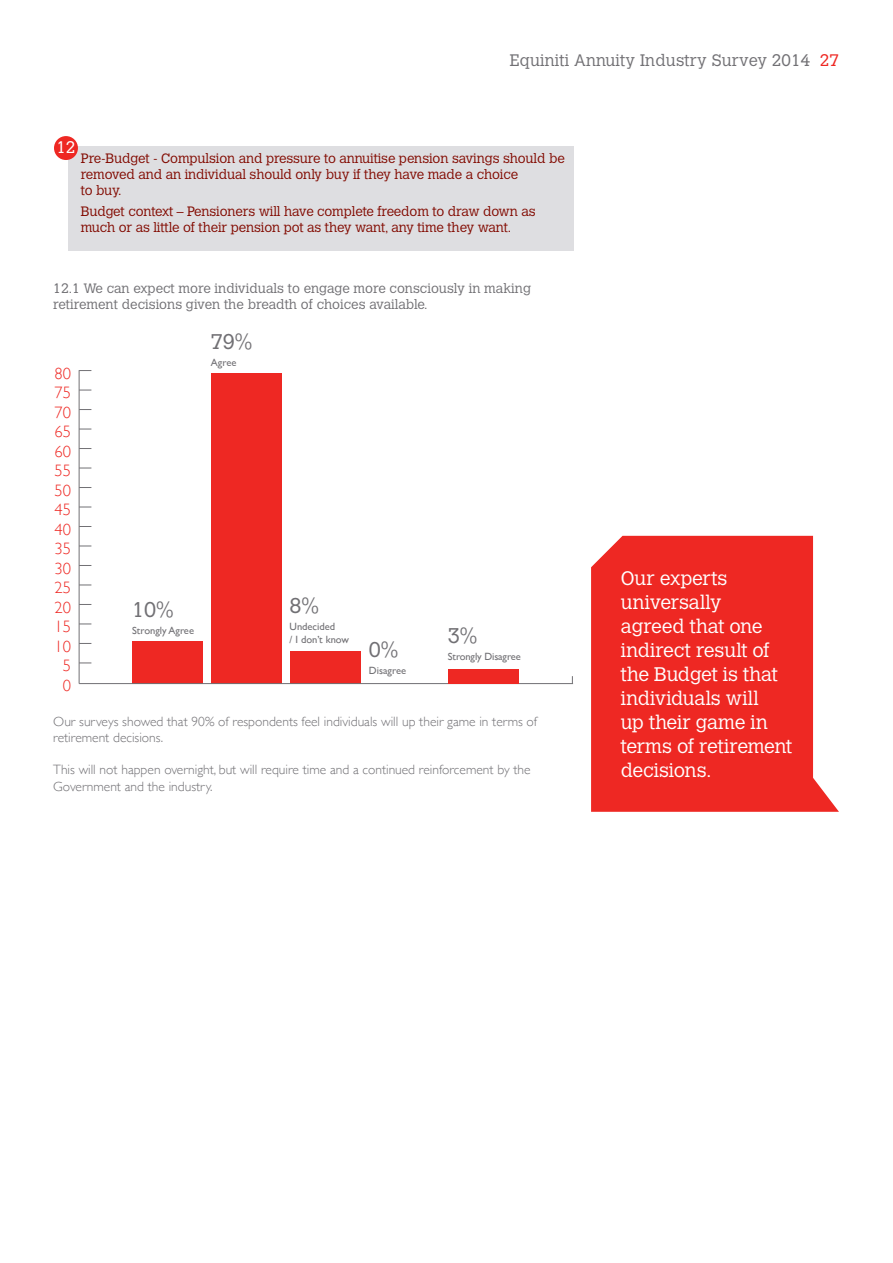
<style>
.page{position:relative;width:893px;height:1263px;background:#fff}
.page>*{position:absolute;margin:0;border:0;box-sizing:border-box;transform-origin:0 0}
.t1{font:300 21px "Calvert";color:#717074}
.t2{font:300 19.5px/24px "Calvert";letter-spacing:-.005em;color:#fff}
.t3{font:300 16.5px "Calvert";letter-spacing:.01em;color:#717074}
.t4{font:300 16.5px/19.5px "Gill Sans";color:#ee2823;text-align:center}
.t5{font:300 16.5px "Calvert";color:#fff}
.t6{font:300 13.5px/16.2px "Calvert";letter-spacing:-.01em;color:#820a01}
.t7{font:300 13.5px/16.2px "Gill Sans";color:#717074}
.t8{font:300 13.5px/16.2px "Calvert";color:#717074}
.t9{font:10.5px/12.6px "Gill Sans";color:#717074}
.s1{color:#ee2823}
</style>
<div class="page">
<div style="left:68px;top:146px;width:505px;height:105px;background:#dedee1"></div>
<div style="left:54px;top:136px;width:24px;height:24px;background:#ee2823;border-radius:50%"></div>
<div style="left:290px;top:651px;width:71px;height:33px;background:#ee2823"></div>
<hr style="left:79px;top:370px;width:1px;height:314px;background:#717074">
<div style="left:132px;top:641px;width:71px;height:43px;background:#ee2823"></div>
<div style="left:211px;top:373px;width:71px;height:311px;background:#ee2823"></div>
<hr style="left:79px;top:683px;width:494px;height:1px;background:#717074">
<div style="left:448px;top:669px;width:70px;height:15px;background:#ee2823"></div>
<svg style="left:79px;top:370px;width:12px;height:1px"></svg>
<svg style="left:79px;top:507px;width:12px;height:1px"></svg>
<svg style="left:79px;top:546px;width:12px;height:1px"></svg>
<svg style="left:79px;top:585px;width:12px;height:1px"></svg>
<svg style="left:79px;top:624px;width:12px;height:1px"></svg>
<svg style="left:79px;top:662px;width:12px;height:1px"></svg>
<svg style="left:79px;top:390px;width:12px;height:1px"></svg>
<svg style="left:79px;top:429px;width:12px;height:1px"></svg>
<svg style="left:79px;top:468px;width:12px;height:1px"></svg>
<svg style="left:591px;top:536px;width:248px;height:276px;background:#ef3e3a"></svg>
<p class="t3" style="left:510px;top:51px;width:331px">Equiniti Annuity Industry Survey 2014 <span class="s1">27</span></p>
<p class="t5" style="left:57px;top:138px;width:20px">12</p>
<p class="t6" style="left:81px;top:150px;width:485px">Pre-Budget - Compulsion and pressure to annuitise pension savings should be removed and an individual should only buy if they have made a choice<br>to buy.</p>
<p class="t6" style="left:81px;top:203px;width:456px">Budget context – Pensioners will have complete freedom to draw down as much or as little of their pension pot as they want, any time they want.</p>
<p class="t8" style="left:53px;top:280px;width:479px">12.1 We can expect more individuals to engage more consciously in making retirement decisions given the breadth of choices available.</p>
<p class="t4" style="left:54px;top:363px;width:18px">80<br>75<br>70<br>65<br>60<br>55<br>50<br>45<br>40<br>35<br>30<br>25<br>20<br>15<br>10<br>5<br>0</p>
<h1 class="t1" style="left:211px;top:330px;width:43px">79%</h1>
<p class="t9" style="left:211px;top:356px;width:27px">Agree</p>
<h1 class="t1" style="left:132px;top:598px;width:43px">10%</h1>
<p class="t9" style="left:132px;top:624px;width:63px">Strongly Agree</p>
<h1 class="t1" style="left:290px;top:594px;width:31px">8%</h1>
<p class="t9" style="left:290px;top:620px;width:61px">Undecided<br>/ I don’t know</p>
<h1 class="t1" style="left:369px;top:638px;width:31px">0%</h1>
<p class="t9" style="left:369px;top:664px;width:39px">Disagree</p>
<h1 class="t1" style="left:448px;top:624px;width:31px">3%</h1>
<p class="t9" style="left:448px;top:650px;width:74px">Strongly Disagree</p>
<p class="t7" style="left:53px;top:713px;width:485px">Our surveys showed that 90% of respondents feel individuals will up their game in terms of retirement decisions.</p>
<p class="t7" style="left:53px;top:761px;width:479px">This will not happen overnight, but will require time and a continued reinforcement by the<br>Government and the industry.</p>
<h2 class="t2" style="left:621px;top:567px;width:173px">Our experts universally<br>agreed that one indirect result of the Budget is that individuals will<br>up their game in terms of retirement decisions.</h2>
</div>
